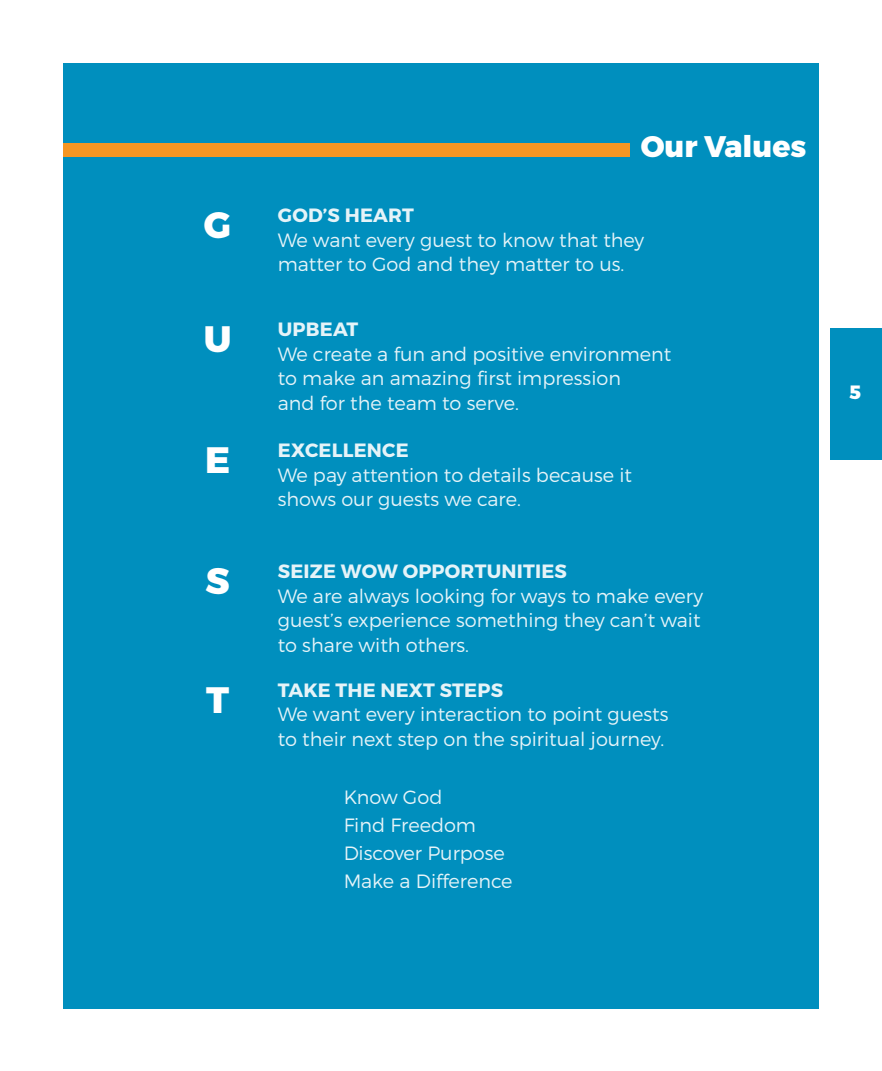
<style>
.page{position:relative;width:882px;height:1071px;background:#fff}
.page>*{position:absolute;margin:0;border:0;box-sizing:border-box;transform-origin:0 0}
.t1{font:800 36.75px "Montserrat";color:#fff}
.t2{font:800 29.75px "Montserrat";color:#fff}
.t3{font:300 19.25px/24.5px "Montserrat";color:#fff}
.t4{font:700 19.25px "Montserrat";letter-spacing:.01em;color:#fff}
.t5{font:800 19.25px "Montserrat";color:#fff}
</style>
<div class="page">
<div style="left:63px;top:63px;width:756px;height:946px;background:#008fbe"></div>
<div style="left:831px;top:328px;width:51px;height:131px;background:#008fbe"></div>
<div style="left:63px;top:143px;width:567px;height:14px;background:#f59624"></div>
<p class="t1" style="left:204px;top:202px;width:29px">G</p>
<p class="t1" style="left:204px;top:316px;width:29px">U</p>
<p class="t1" style="left:205px;top:437px;width:27px">E</p>
<p class="t1" style="left:206px;top:558px;width:26px">S</p>
<p class="t1" style="left:206px;top:677px;width:25px">T</p>
<p class="t2" style="left:641px;top:128px;width:167px">Our Values</p>
<p class="t4" style="left:278px;top:204px;width:138px">GOD’S HEART</p>
<p class="t3" style="left:278px;top:227px;width:368px">We want every guest to know that they matter to God and they matter to us.</p>
<p class="t4" style="left:278px;top:318px;width:82px">UPBEAT</p>
<p class="t3" style="left:278px;top:341px;width:395px">We create a fun and positive environment to make an amazing first impression<br>and for the team to serve.</p>
<p class="t4" style="left:278px;top:438px;width:132px">EXCELLENCE</p>
<p class="t3" style="left:278px;top:462px;width:356px">We pay attention to details because it shows our guests we care.</p>
<p class="t4" style="left:278px;top:559px;width:291px">SEIZE WOW OPPORTUNITIES</p>
<p class="t3" style="left:278px;top:583px;width:427px">We are always looking for ways to make every guest’s experience something they can’t wait to share with others.</p>
<p class="t4" style="left:278px;top:678px;width:227px">TAKE THE NEXT STEPS</p>
<p class="t3" style="left:278px;top:702px;width:392px">We want every interaction to point guests to their next step on the spiritual journey.</p>
<p class="t3" style="left:343px;top:783px;width:171px;line-height:28px">Know God<br>Find Freedom<br>Discover Purpose<br>Make a Difference</p>
<p class="t5" style="left:849px;top:381px;width:13px">5</p>
</div>
